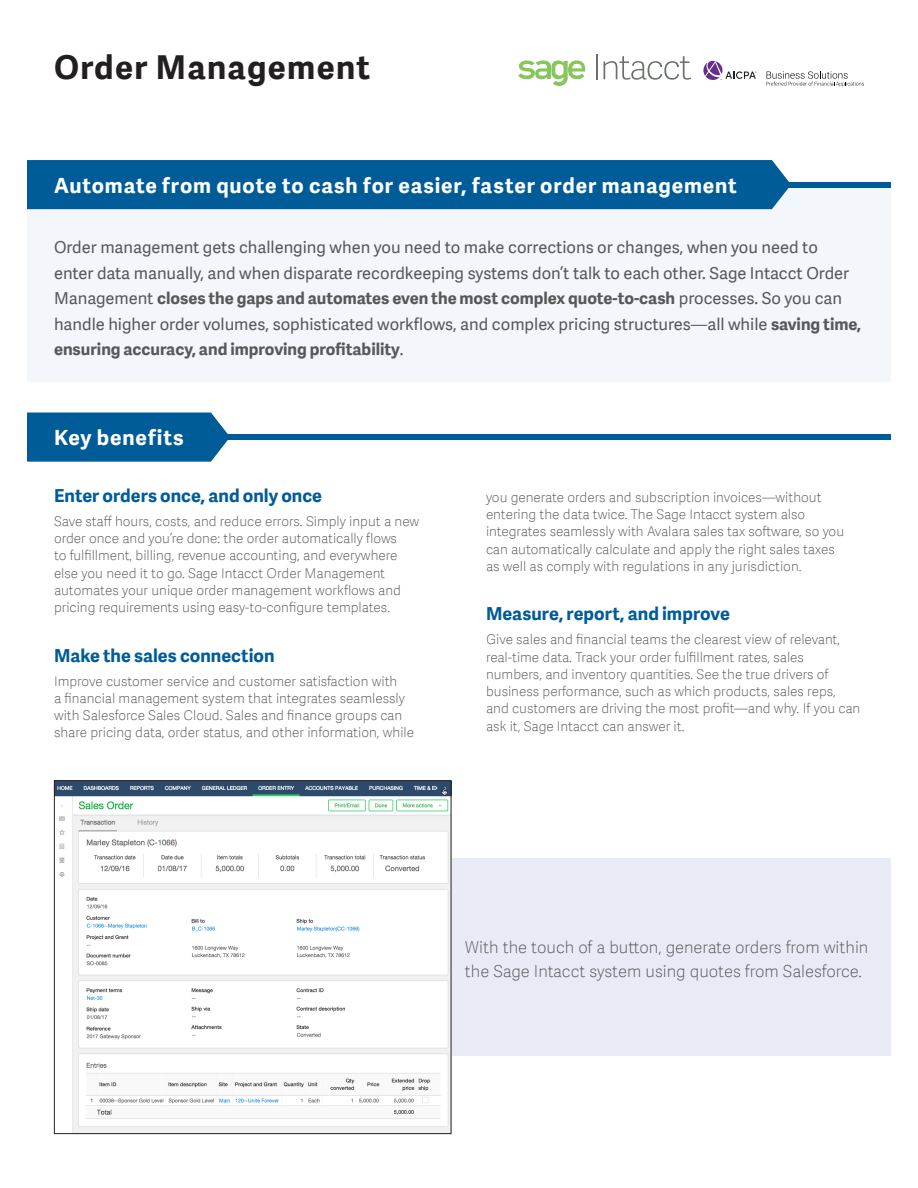
<style>
.page{position:relative;width:918px;height:1188px;background:#fff}
.page>*{position:absolute;margin:0;border:0;box-sizing:border-box;transform-origin:0 0}
.t1{font:700 33px "Adelle Sans SAGE";letter-spacing:.04em;color:#231f20}
.t2{font:700 21px "Adelle Sans SAGE";letter-spacing:.04em;color:#fff}
.t3{font:700 18px "Adelle Sans SAGE";color:#005c98}
.t4{font:16.5px/25.5px "Adelle Sans SAGE";color:#57585a}
.t5{font:16.5px/24px "Adelle Sans SAGE Th";color:#57585a}
.t6{font:13.5px/17.2px "Adelle Sans SAGE Th";color:#57585a}
.s1{font-weight:700}
</style>
<div class="page">
<div style="left:27px;top:182px;width:864px;height:200px;background:#f3f6fa"></div>
<div style="left:54px;top:182px;width:837px;height:6px;background:#005c98"></div>
<div style="left:27px;top:160px;width:764px;height:49px;background:#005c98"></div>
<svg style="left:518px;top:60px;width:68px;height:26px"></svg>
<hr style="left:596px;top:54px;width:2px;height:25px;background:#6b706a">
<svg style="left:604px;top:56px;width:87px;height:24px"></svg>
<svg style="left:703px;top:61px;width:53px;height:19px"></svg>
<svg style="left:766px;top:71px;width:98px;height:16px"></svg>
<div style="left:54px;top:434px;width:837px;height:6px;background:#005c98"></div>
<div style="left:27px;top:413px;width:201px;height:49px;background:#005c98"></div>
<div style="left:451px;top:859px;width:440px;height:197px;background:#e8eaf5"></div>
<img style="left:56px;top:782px;width:393px;height:350px">
<div style="left:54px;top:780px;width:397px;height:354px;border:1px solid #231f20"></div>
<h1 class="t1" style="left:54px;top:43px;width:317px">Order Management</h1>
<h2 class="t2" style="left:54px;top:170px;width:684px">Automate from quote to cash for easier, faster order management</h2>
<p class="t4" style="left:54px;top:234px;width:809px">Order management gets challenging when you need to make corrections or changes, when you need to enter data manually, and when disparate recordkeeping systems don’t talk to each other. Sage Intacct Order Management <span class="s1">closes the gaps and automates even the most complex quote-to-cash</span> processes. So you can handle higher order volumes, sophisticated workflows, and complex pricing structures—all while <span class="s1">saving time, ensuring accuracy, and improving profitability</span>.</p>
<h2 class="t2" style="left:54px;top:422px;width:131px">Key benefits</h2>
<h3 class="t3" style="left:54px;top:482px;width:270px">Enter orders once, and only once</h3>
<p class="t6" style="left:54px;top:512px;width:367px">Save staff hours, costs, and reduce errors. Simply input a new order once and you’re done: the order automatically flows<br>to fulfillment, billing, revenue accounting, and everywhere else you need it to go. Sage Intacct Order Management automates your unique order management workflows and pricing requirements using easy-to-configure templates.</p>
<h3 class="t3" style="left:54px;top:642px;width:222px">Make the sales connection</h3>
<p class="t6" style="left:54px;top:672px;width:362px">Improve customer service and customer satisfaction with<br>a financial management system that integrates seamlessly with Salesforce Sales Cloud. Sales and finance groups can share pricing data, order status, and other information, while</p>
<p class="t6" style="left:486px;top:488px;width:360px">you generate orders and subscription invoices—without entering the data twice. The Sage Intacct system also integrates seamlessly with Avalara sales tax software, so you can automatically calculate and apply the right sales taxes as well as comply with regulations in any jurisdiction.</p>
<h3 class="t3" style="left:486px;top:601px;width:245px">Measure, report, and improve</h3>
<p class="t6" style="left:486px;top:630px;width:376px">Give sales and financial teams the clearest view of relevant, real-time data. Track your order fulfillment rates, sales numbers, and inventory quantities. See the true drivers of business performance, such as which products, sales reps, and customers are driving the most profit—and why. If you can ask it, Sage Intacct can answer it.</p>
<p class="t5" style="left:465px;top:935px;width:405px">With the touch of a button, generate orders from within the Sage Intacct system using quotes from Salesforce.</p>
</div>
